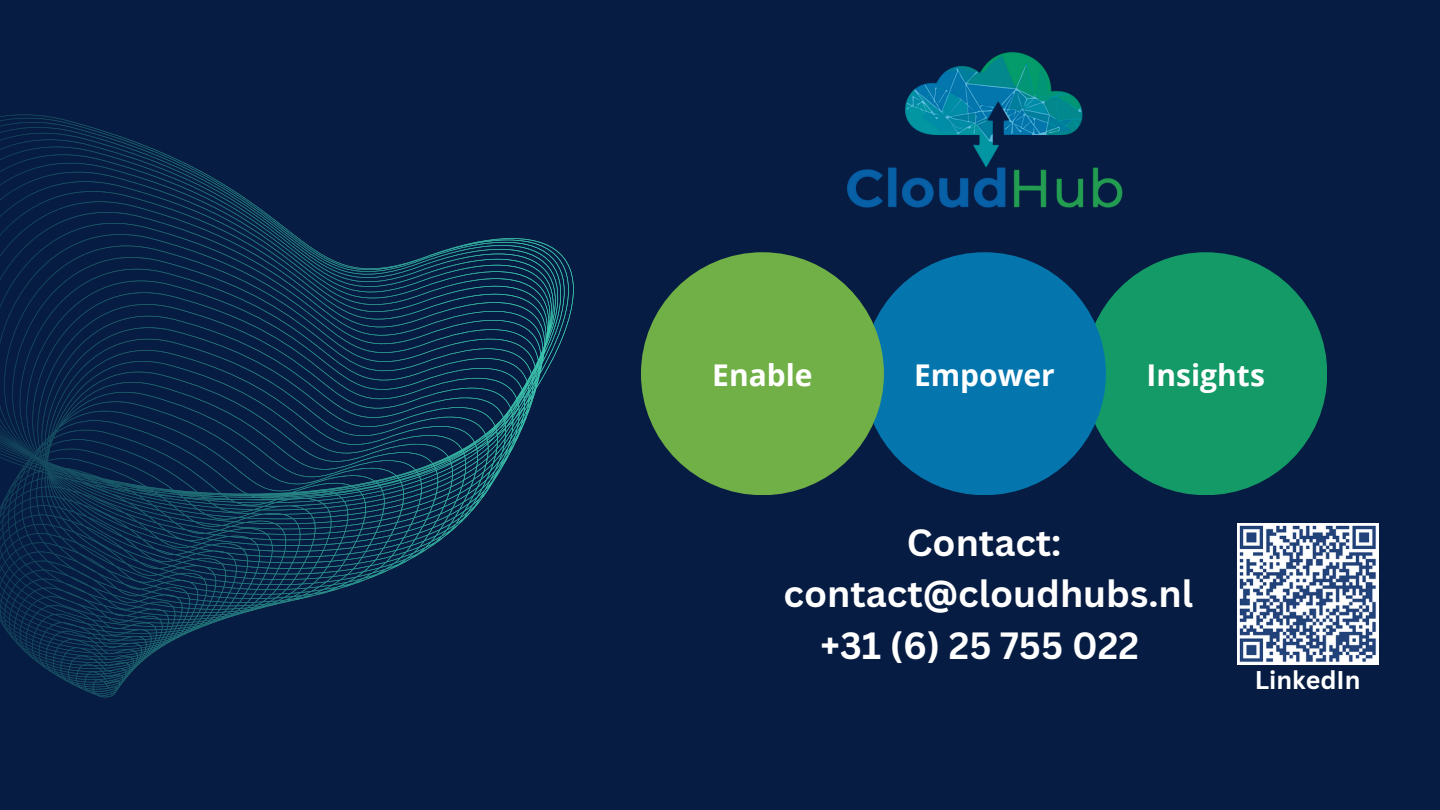
<style>
.page{position:relative;width:1440px;height:810px;background:#071c42}
.page>*{position:absolute;margin:0;border:0;box-sizing:border-box;transform-origin:0 0}
.t1{font:700 36.9px "Canva Sans";color:#fff}
.t2{font:700 30px "Open Sans";color:#fff}
.t3{font:700 25px "Canva Sans";color:#fff}
</style>
<div class="page">
<svg style="left:0;top:114px;width:574px;height:583px"></svg>
<img style="left:847px;top:52px;width:276px;height:156px">
<img style="left:1237px;top:523px;width:141px;height:141px">
<div style="left:1084px;top:252px;width:243px;height:243px;background:#149a67;border-radius:50%"></div>
<div style="left:863px;top:252px;width:243px;height:243px;background:#0476ad;border-radius:50%"></div>
<div style="left:641px;top:252px;width:243px;height:243px;background:#70b046;border-radius:50%"></div>
<p class="t2" style="left:712px;top:354px;width:102px">Enable</p>
<p class="t2" style="left:914px;top:354px;width:142px">Empower</p>
<p class="t2" style="left:1147px;top:354px;width:120px">Insights</p>
<p class="t1" style="left:907px;top:516px;width:156px">Contact:</p>
<p class="t1" style="left:784px;top:568px;width:411px">contact@cloudhubs.nl</p>
<p class="t1" style="left:821px;top:619px;width:320px">+31 (6) 25 755 022</p>
<p class="t3" style="left:1255px;top:662px;width:107px">LinkedIn</p>
</div>
